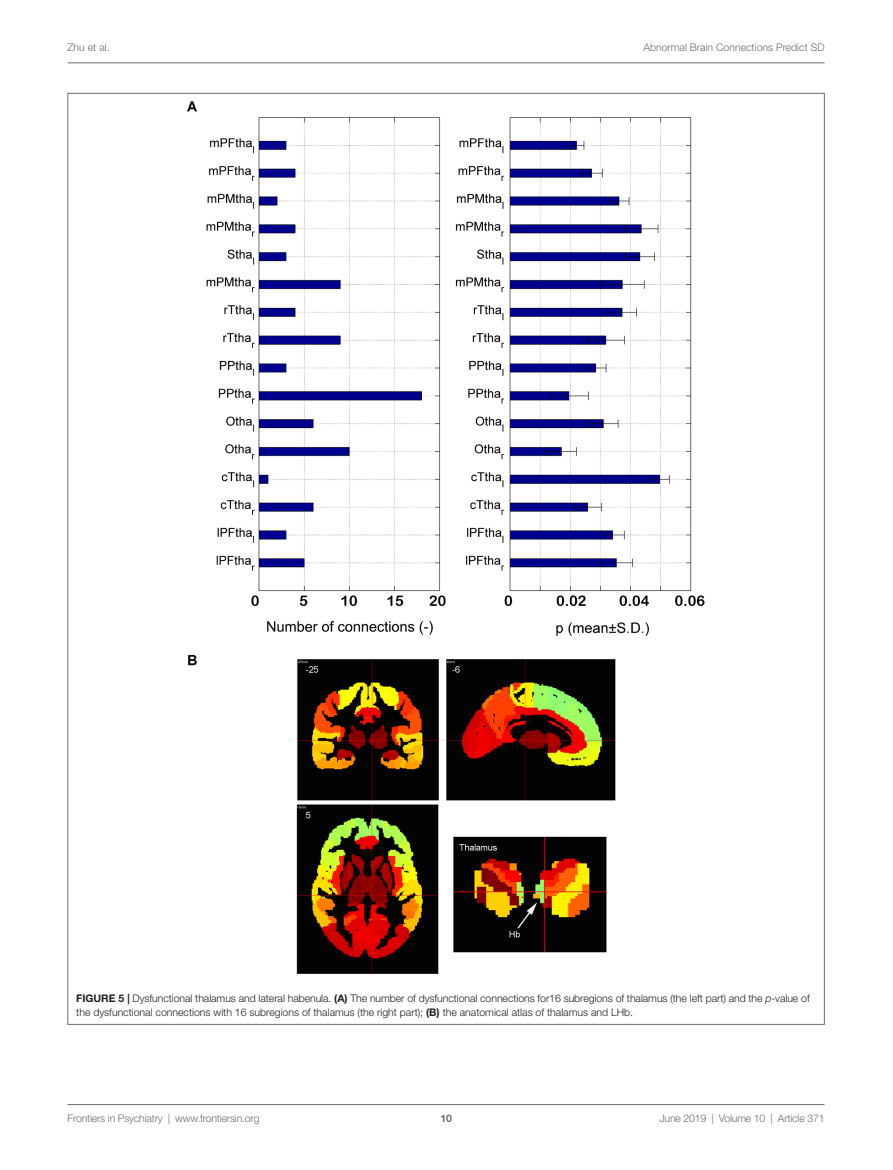
<style>
.page{position:relative;width:893px;height:1170px;background:#fff}
.page>*{position:absolute;margin:0;border:0;box-sizing:border-box;transform-origin:0 0}
.FC{font:300 10.5px/14.2px "Helvetica Neue LT Std";letter-spacing:-.005em;color:#231f20}
.t1{font:300 10.5px "Helvetica Neue LT Std";letter-spacing:-.015em;color:#6c6d70}
.t2{font:700 10.5px "Helvetica Neue LT Std";color:#6c6d70}
.s1{font-weight:700}
.s2{font-style:italic}
</style>
<div class="page">
<hr style="left:68px;top:63px;width:756px;height:1px;background:#6c6d70">
<hr style="left:68px;top:1104px;width:756px;height:1px;background:#6c6d70">
<img style="left:188px;top:102px;width:516px;height:872px">
<p class="t1" style="left:68px;top:41px;width:44px">Zhu et al.</p>
<p class="t1" style="left:643px;top:41px;width:183px">Abnormal Brain Connections Predict SD</p>
<p class="FC" style="left:76px;top:990px;width:735px"><span class="s1">FIGURE 5 |</span> Dysfunctional thalamus and lateral habenula. <span class="s1">(A)</span> The number of dysfunctional connections for16 subregions of thalamus (the left part) and the <span class="s2">p</span>-value of the dysfunctional connections with 16 subregions of thalamus (the right part); <span class="s1">(B)</span> the anatomical atlas of thalamus and LHb.</p>
<p class="t1" style="left:68px;top:1111px;width:193px">Frontiers in Psychiatry | www.frontiersin.org</p>
<p class="t2" style="left:440px;top:1111px;width:13px">10</p>
<p class="t1" style="left:659px;top:1111px;width:166px">June 2019 | Volume 10 | Article 371</p>
</div>
